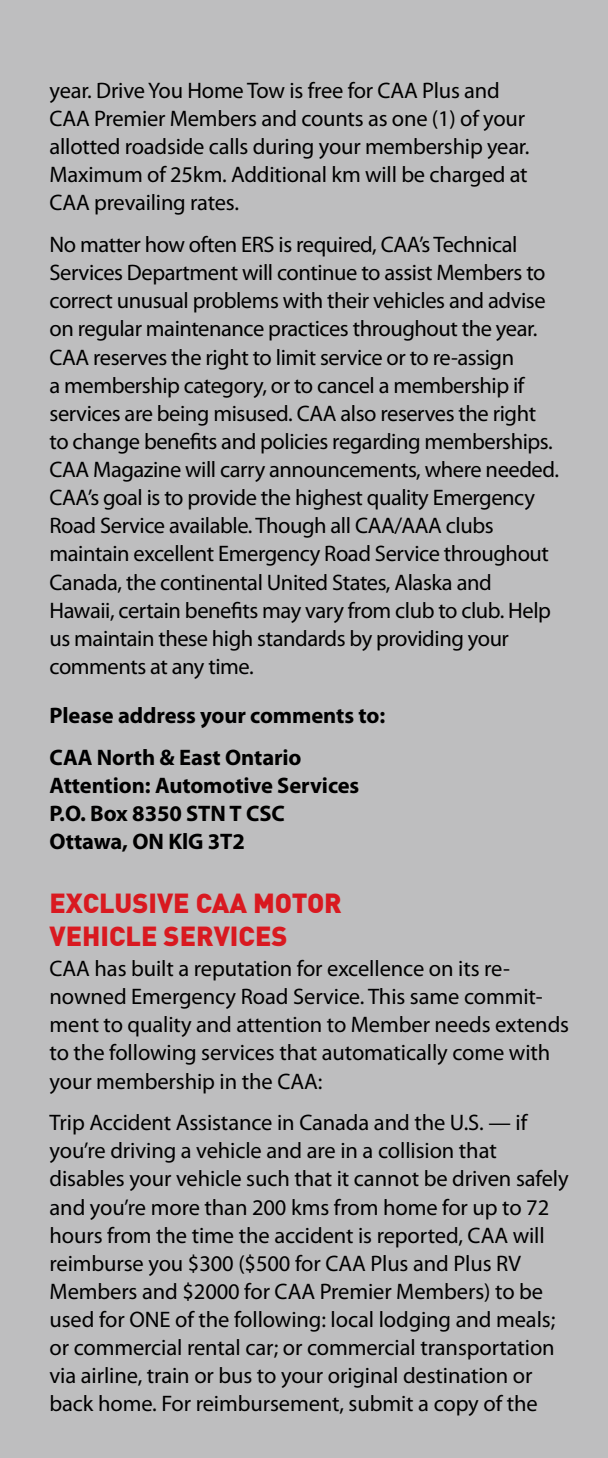
<style>
.page{position:relative;width:608px;height:1458px;background:#bebebf}
.page>*{position:absolute;margin:0;border:0;box-sizing:border-box;transform-origin:0 0}
.t1{font:900 27px "DIN";color:#d91920}
.t2{font:22.5px/28.1px "Myriad Pro";letter-spacing:-.01em;color:#000}
.t3{font:700 22.5px/28.1px "Myriad Pro";letter-spacing:-.005em;color:#000}
</style>
<div class="page">
<p class="t2" style="left:50px;top:76px;width:481px">year. Drive You Home Tow is free for CAA Plus and CAA Premier Members and counts as one (1) of your allotted roadside calls during your membership year.<br>Maximum of 25km. Additional km will be charged at CAA prevailing rates.</p>
<p class="t2" style="left:50px;top:230px;width:511px">No matter how often ERS is required, CAA’s Technical Services Department will continue to assist Members to correct unusual problems with their vehicles and advise on regular maintenance practices throughout the year.<br>CAA reserves the right to limit service or to re-assign<br>a membership category, or to cancel a membership if services are being misused. CAA also reserves the right to change benefits and policies regarding memberships.<br>CAA Magazine will carry announcements, where needed.<br>CAA’s goal is to provide the highest quality Emergency Road Service available. Though all CAA/AAA clubs maintain excellent Emergency Road Service throughout Canada, the continental United States, Alaska and Hawaii, certain benefits may vary from club to club. Help us maintain these high standards by providing your comments at any time.</p>
<p class="t3" style="left:50px;top:694px;width:337px;line-height:41.6px">Please address your comments to:<br>CAA North &amp; East Ontario</p>
<p class="t3" style="left:50px;top:771px;width:311px">Attention: Automotive Services<br>P.O. Box 8350 STN T CSC<br>Ottawa, ON KlG 3T2</p>
<p class="t1" style="left:50px;top:885px;width:164px">EXCLUSIVE CAA</p>
<p class="t1" style="left:253px;top:885px;width:90px">MOTOR</p>
<p class="t1" style="left:50px;top:918px;width:18px">VEH</p>
<p class="t1" style="left:101px;top:918px;width:170px">ICLE SERVICES</p>
<p class="t2" style="left:50px;top:954px;width:521px">CAA has built a reputation for excellence on its re&shy;nowned Emergency Road Service. This same commit&shy;ment to quality and attention to Member needs extends to the following services that automatically come with your membership in the CAA:</p>
<p class="t2" style="left:50px;top:1108px;width:520px">Trip Accident Assistance in Canada and the U.S. — if you’re driving a vehicle and are in a collision that disables your vehicle such that it cannot be driven safely and you’re more than 200 kms from home for up to 72 hours from the time the accident is reported, CAA will reimburse you $300 ($500 for CAA Plus and Plus RV Members and $2000 for CAA Premier Members) to be used for ONE of the following: local lodging and meals; or commercial rental car; or commercial transportation via airline, train or bus to your original destination or back home. For reimbursement, submit a copy of the</p>
</div>
